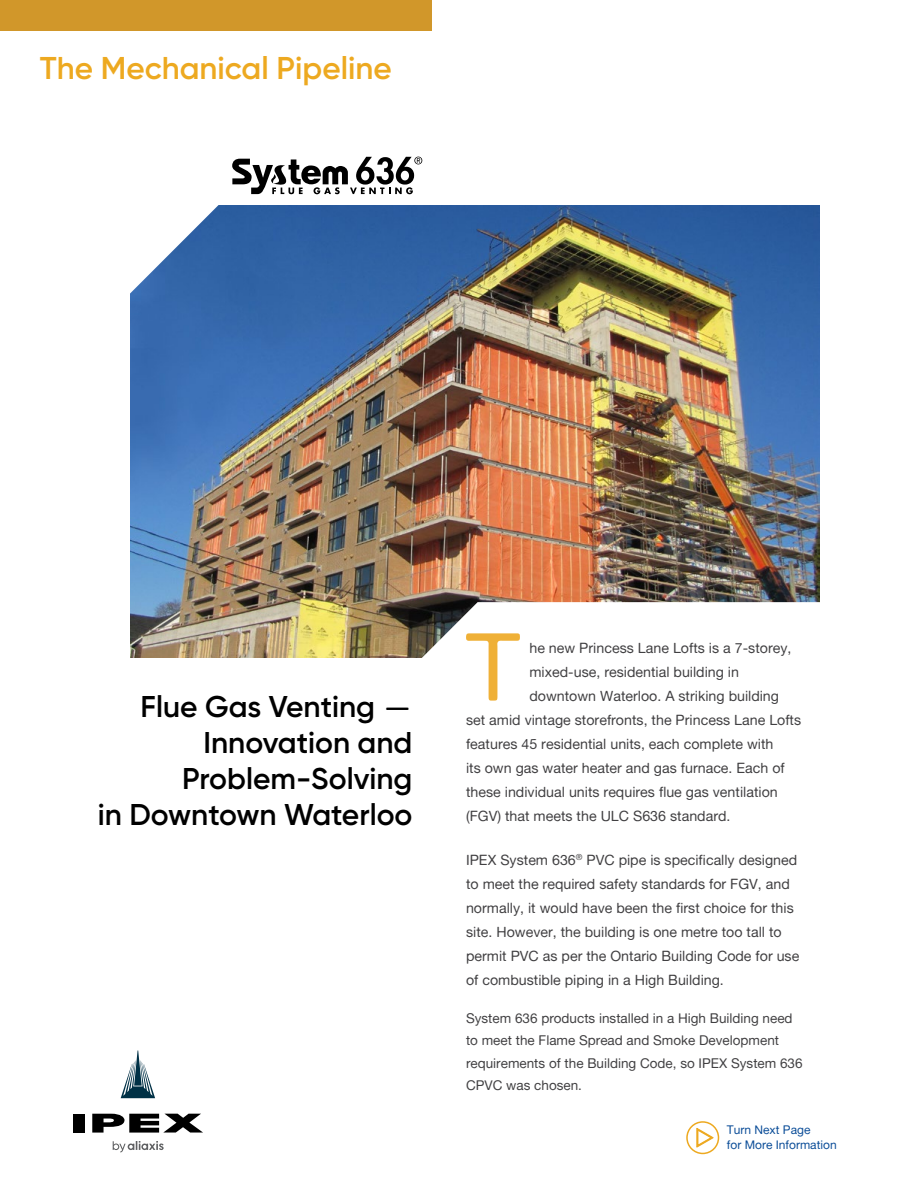
<style>
.page{position:relative;width:918px;height:1188px;background:#fff}
.page>*{position:absolute;margin:0;border:0;box-sizing:border-box;transform-origin:0 0}
.t1{font:94.35px "Alte Haas Grotesk";color:#efb037}
.t2{font:600 31.5px "Gilroy";color:#eda920}
.t3{font:600 30px/36px "Gilroy";color:#000;text-align:right}
.t4{font:14.25px/24px "Alte Haas Grotesk";color:#414042}
.t5{font:13.5px/22.5px "Alte Haas Grotesk";color:#414042}
.t6{font:12px/14.4px "Alte Haas Grotesk";color:#0b4d98}
.s1{font-family:"Alte Haas Grotesk";font-weight:400}
</style>
<div class="page">
<div style="left:0;top:0;width:432px;height:31px;background:#d1972a"></div>
<img style="left:131px;top:206px;width:688px;height:451px">
<div style="left:686px;top:1121px;width:33px;height:33px;border:2px solid #eda920;border-radius:50%"></div>
<svg style="left:696px;top:1127px;width:18px;height:21px"></svg>
<svg style="left:417px;top:602px;width:403px;height:56px"></svg>
<svg style="left:130px;top:194px;width:171px;height:216px;fill:#386aaf"></svg>
<svg style="left:232px;top:157px;width:190px;height:37px"></svg>
<div style="left:73px;top:1114px;width:11px;height:19px;background:#000"></div>
<svg style="left:92px;top:1114px;width:111px;height:19px"></svg>
<svg style="left:121px;top:1050px;width:34px;height:48px"></svg>
<svg style="left:113px;top:1141px;width:51px;height:11px"></svg>
<h2 class="t2" style="left:40px;top:49px;width:353px">The Mechanical Pipeline</h2>
<h3 class="t3" style="left:98px;top:688px;width:316px">Flue Gas Venting <span class="s1">—<br></span>Innovation and<br>Problem-Solving<br>in Downtown Waterloo</h3>
<h1 class="t1" style="left:466px;top:611px;width:56px">T</h1>
<p class="t4" style="left:529px;top:636px;width:264px">he new Princess Lane Lofts is a 7-storey,</p>
<p class="t4" style="left:529px;top:660px;width:211px">mixed-use, residential building in</p>
<p class="t4" style="left:529px;top:684px;width:251px">downtown Waterloo. A striking building</p>
<p class="t4" style="left:466px;top:708px;width:337px">set amid vintage storefronts, the Princess Lane Lofts</p>
<p class="t4" style="left:466px;top:732px;width:309px">features 45 residential units, each complete with</p>
<p class="t4" style="left:466px;top:756px;width:320px">its own gas water heater and gas furnace. Each of</p>
<p class="t4" style="left:466px;top:780px;width:313px">these individual units requires flue gas ventilation</p>
<p class="t4" style="left:466px;top:804px;width:266px">(FGV) that meets the ULC S636 standard.</p>
<p class="t4" style="left:466px;top:848px;width:335px">IPEX System 636<sup>®</sup> PVC pipe is specifically designed to meet the required safety standards for FGV, and normally, it would have been the first choice for this site. However, the building is one metre too tall to permit PVC as per the Ontario Building Code for use of combustible piping in a High Building.</p>
<p class="t5" style="left:466px;top:1006px;width:338px">System 636 products installed in a High Building need to meet the Flame Spread and Smoke Development requirements of the Building Code, so IPEX System 636<br>CPVC was chosen.</p>
<p class="t6" style="left:727px;top:1123px;width:111px">Turn Next Page<br>for More Information</p>
</div>
